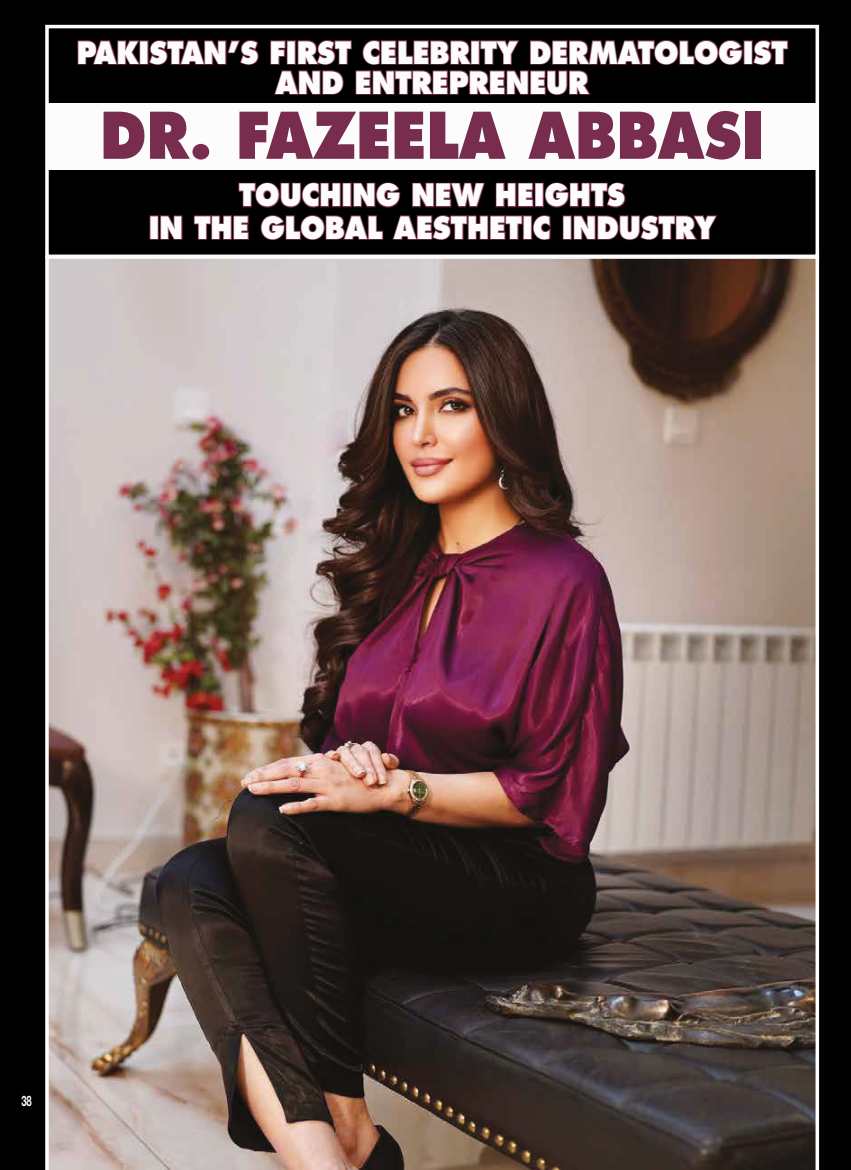
<style>
.page{position:relative;width:851px;height:1170px;background:#fff}
.page>*{position:absolute;margin:0;border:0;box-sizing:border-box;transform-origin:0 0}
.t1{font:800 62.5px "Futura Std";color:#792d4e;scale:.9 1}
.t2{font:800 30px/30px "Futura Std";color:#fcfcfc;text-align:center;scale:.9 1}
.t3{font:700 14.38px "Helvetica Neue LT Std";color:#fcfcfc;scale:.66 1}
</style>
<div class="page">
<div style="left:0;top:0;width:850px;height:1169px;background:#000"></div>
<div style="left:46px;top:103px;width:773px;height:67px;background:#fcfcfc"></div>
<svg style="left:77px;top:39px;width:182px;height:26px"></svg>
<div style="left:743px;top:40px;width:9px;height:25px;border:2px solid #792d4e"></div>
<svg style="left:751px;top:39px;width:38px;height:26px"></svg>
<svg style="left:270px;top:39px;width:474px;height:56px"></svg>
<svg style="left:238px;top:182px;width:103px;height:26px"></svg>
<div style="left:342px;top:183px;width:9px;height:24px;border:2px solid #792d4e"></div>
<svg style="left:353px;top:182px;width:48px;height:26px"></svg>
<svg style="left:412px;top:182px;width:73px;height:26px"></svg>
<svg style="left:495px;top:182px;width:39px;height:26px"></svg>
<div style="left:534px;top:183px;width:10px;height:24px;border:2px solid #792d4e"></div>
<svg style="left:543px;top:182px;width:83px;height:26px"></svg>
<div style="left:149px;top:215px;width:10px;height:25px;border:2px solid #792d4e"></div>
<svg style="left:160px;top:215px;width:23px;height:25px"></svg>
<svg style="left:193px;top:215px;width:56px;height:25px"></svg>
<svg style="left:260px;top:215px;width:124px;height:26px"></svg>
<svg style="left:392px;top:215px;width:131px;height:26px"></svg>
<div style="left:523px;top:215px;width:9px;height:25px;border:2px solid #792d4e"></div>
<svg style="left:532px;top:215px;width:19px;height:26px"></svg>
<div style="left:562px;top:215px;width:10px;height:25px;border:2px solid #792d4e"></div>
<svg style="left:573px;top:215px;width:145px;height:26px"></svg>
<div style="left:45px;top:25px;width:774px;height:233px;border:4px solid #fcfcfc"></div>
<img style="left:45px;top:255px;width:774px;height:914px">
<p class="t2" style="left:77px;top:37px;width:791px">PAKISTAN’S FIRST CELEBRITY DERMATOLOGIST<br>AND ENTREPRENEUR</p>
<h1 class="t1" style="left:100px;top:96px;width:739px">DR. FAZEELA ABBASI</h1>
<p class="t2" style="left:149px;top:179px;width:631px;line-height:32.5px">TOUCHING NEW HEIGHTS<br>IN THE GLOBAL AESTHETIC INDUSTRY</p>
<p class="t3" style="left:21px;top:1091px;width:17px">38</p>
</div>
